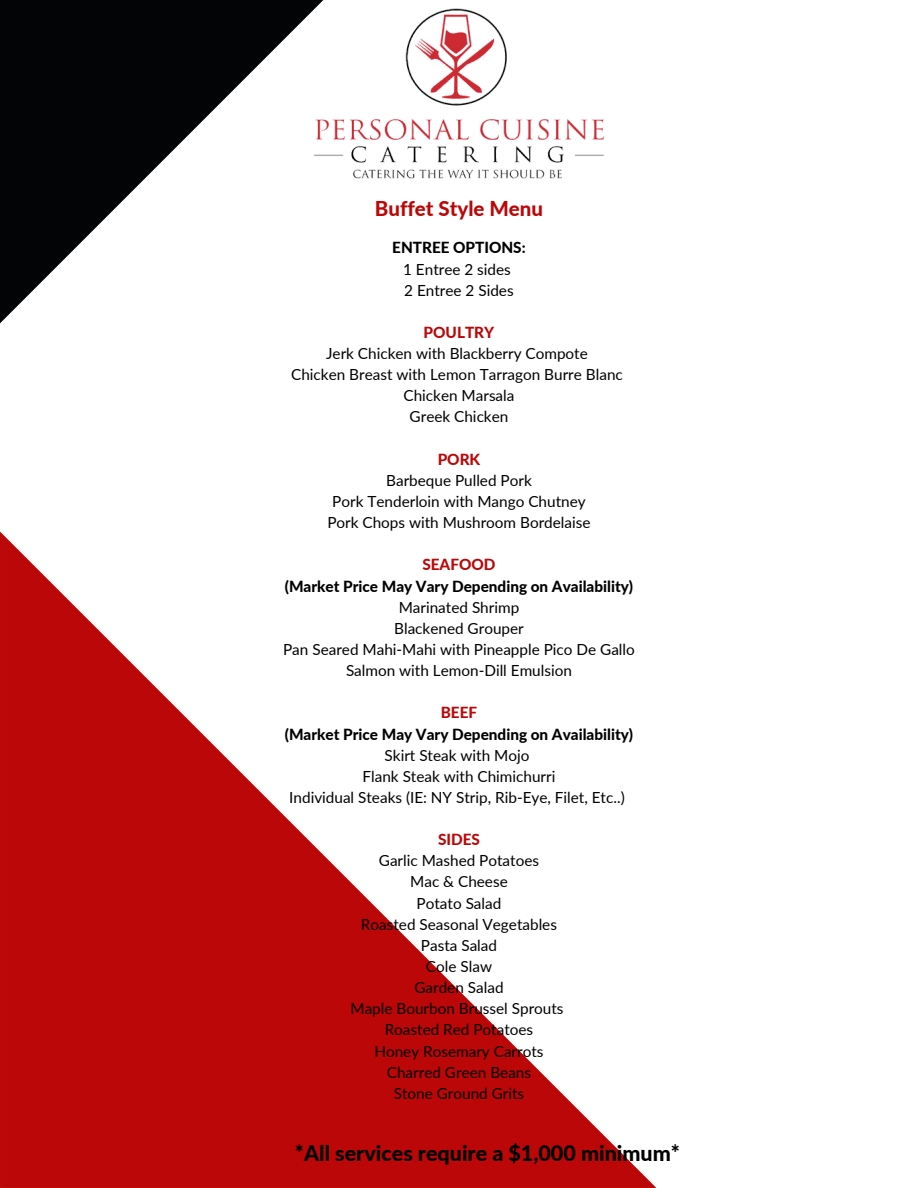
<style>
.page{position:relative;width:918px;height:1188px;background:#fff}
.page>*{position:absolute;margin:0;border:0;box-sizing:border-box;transform-origin:0 0}
.t1{font:800 21.45px "Lato";color:#000}
.t2{font:800 20.55px "Lato";color:#bb0708}
.t3{font:15.3px "Lato";color:#000}
.t4{font:800 15.3px "Lato";color:#000}
.t5{font:800 15.3px "Lato";color:#bb0708}
</style>
<div class="page">
<svg style="left:0;top:0;width:299px;height:324px;fill:#030405"></svg>
<svg style="left:0;top:532px;width:656px;height:655px"></svg>
<img style="left:299px;top:0;width:306px;height:179px">
<p class="t2" style="left:375px;top:196px;width:170px">Buffet Style Menu</p>
<p class="t4" style="left:392px;top:238px;width:135px">ENTREE OPTIONS:</p>
<p class="t3" style="left:403px;top:259px;width:109px">1 Entree 2 sides</p>
<p class="t3" style="left:404px;top:281px;width:111px">2 Entree 2 Sides</p>
<p class="t5" style="left:424px;top:323px;width:72px">POULTRY</p>
<p class="t3" style="left:326px;top:344px;width:263px">Jerk Chicken with Blackberry Compote</p>
<p class="t3" style="left:291px;top:365px;width:333px">Chicken Breast with Lemon Tarragon Burre Blanc</p>
<p class="t3" style="left:404px;top:386px;width:112px">Chicken Marsala</p>
<p class="t3" style="left:410px;top:407px;width:100px">Greek Chicken</p>
<p class="t5" style="left:438px;top:450px;width:44px">PORK</p>
<p class="t3" style="left:386px;top:471px;width:147px">Barbeque Pulled Pork</p>
<p class="t3" style="left:332px;top:492px;width:255px">Pork Tenderloin with Mango Chutney</p>
<p class="t3" style="left:327px;top:513px;width:265px">Pork Chops with Mushroom Bordelaise</p>
<p class="t5" style="left:422px;top:555px;width:75px">SEAFOOD</p>
<p class="t4" style="left:285px;top:576px;width:350px">(Market Price May Vary Depending on Availability)</p>
<p class="t3" style="left:399px;top:598px;width:122px">Marinated Shrimp</p>
<p class="t3" style="left:394px;top:619px;width:131px">Blackened Grouper</p>
<p class="t3" style="left:283px;top:640px;width:353px">Pan Seared Mahi-Mahi with Pineapple Pico De Gallo</p>
<p class="t3" style="left:346px;top:661px;width:227px">Salmon with Lemon-Dill Emulsion</p>
<p class="t5" style="left:441px;top:703px;width:38px">BEEF</p>
<p class="t4" style="left:285px;top:724px;width:350px">(Market Price May Vary Depending on Availability)</p>
<p class="t3" style="left:385px;top:746px;width:146px">Skirt Steak with Mojo</p>
<p class="t3" style="left:363px;top:767px;width:194px">Flank Steak with Chimichurri</p>
<p class="t3" style="left:289px;top:788px;width:337px">Individual Steaks (IE: NY Strip, Rib-Eye, Filet, Etc..)</p>
<p class="t5" style="left:438px;top:830px;width:43px">SIDES</p>
<p class="t3" style="left:379px;top:851px;width:162px">Garlic Mashed Potatoes</p>
<p class="t3" style="left:410px;top:872px;width:99px">Mac &amp; Cheese</p>
<p class="t3" style="left:417px;top:894px;width:86px">Potato Salad</p>
<p class="t3" style="left:361px;top:915px;width:198px">Roasted Seasonal Vegetables</p>
<p class="t3" style="left:421px;top:936px;width:78px">Pasta Salad</p>
<p class="t3" style="left:426px;top:957px;width:68px">Cole Slaw</p>
<p class="t3" style="left:414px;top:978px;width:91px">Garden Salad</p>
<p class="t3" style="left:350px;top:999px;width:215px">Maple Bourbon Brussel Sprouts</p>
<p class="t3" style="left:385px;top:1020px;width:150px">Roasted Red Potatoes</p>
<p class="t3" style="left:374px;top:1041px;width:171px">Honey Rosemary Carrots</p>
<p class="t3" style="left:387px;top:1063px;width:146px">Charred Green Beans</p>
<p class="t3" style="left:394px;top:1084px;width:132px">Stone Ground Grits</p>
<p class="t1" style="left:295px;top:1140px;width:387px">*All services require a $1,000 minimum*</p>
</div>
